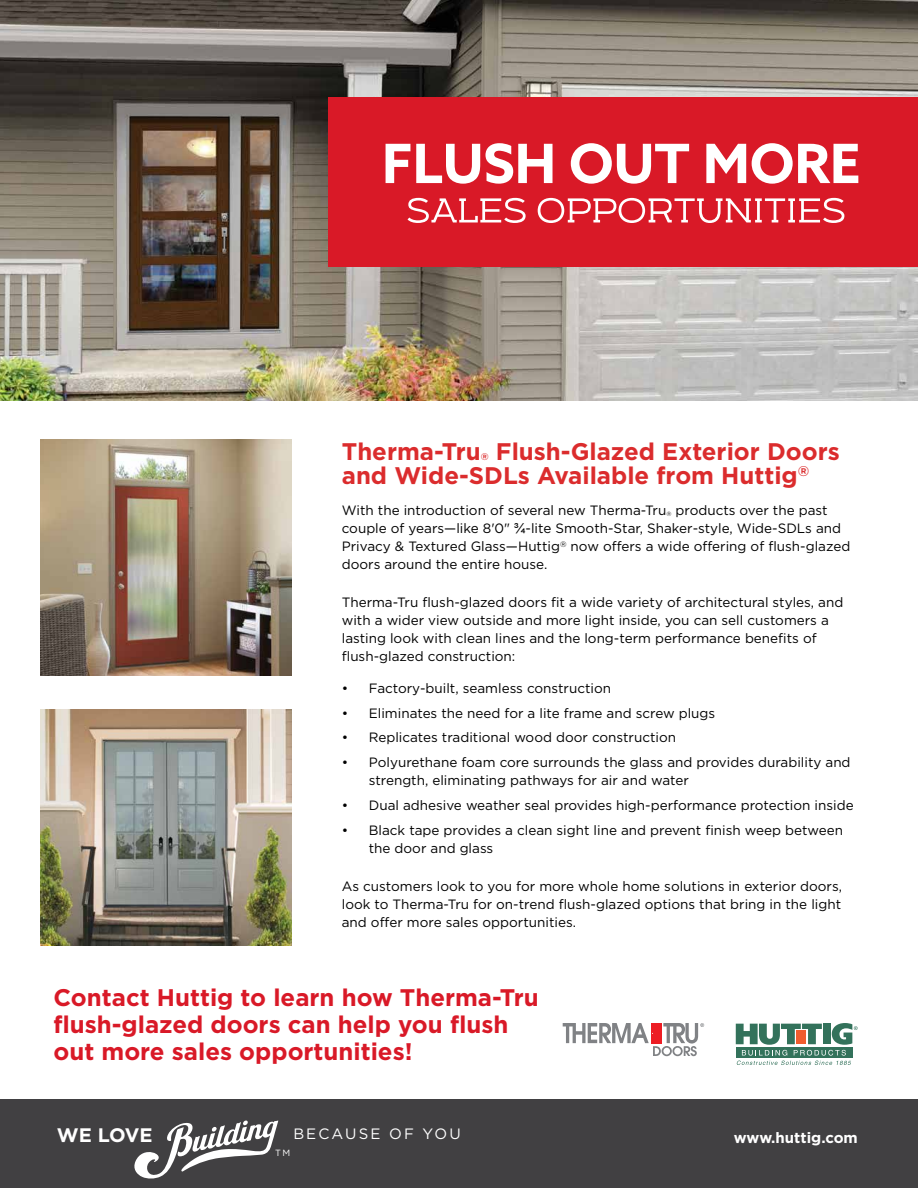
<style>
.page{position:relative;width:918px;height:1188px;background:#fff}
.page>*{position:absolute;margin:0;border:0;box-sizing:border-box;transform-origin:0 0}
.t1{font:700 24px/27px "Gotham";color:#d91927}
.t2{font:700 24px/24px "Gotham";color:#db2c2d}
.t3{font:700 19.5px "Gotham";letter-spacing:-.02em;color:#fff}
.t4{font:700 15px "Gotham";color:#fff}
.t5{font:15px "Gotham";letter-spacing:.14em;color:#fff}
.t6{font:13.5px/18px "Gotham";color:#000}
.t7{font:700 9.6px "Gotham";color:#db2c2d}
.t8{font:9px "Gotham";color:#fff}
.s1{font-size:6.15px}
.s2{font-family:"Arial"}
</style>
<div class="page">
<img style="left:0;top:0;width:918px;height:400px">
<div style="left:328px;top:97px;width:590px;height:170px;background:#d91927"></div>
<div style="left:0;top:1099px;width:918px;height:89px;background:#414042"></div>
<svg style="left:134px;top:1120px;width:144px;height:59px"></svg>
<svg style="left:736px;top:1023px;width:122px;height:42px"></svg>
<svg style="left:563px;top:1023px;width:141px;height:33px"></svg>
<svg style="left:386px;top:144px;width:24px;height:39px"></svg>
<svg style="left:416px;top:144px;width:64px;height:40px"></svg>
<svg style="left:486px;top:143px;width:67px;height:41px"></svg>
<svg style="left:571px;top:143px;width:118px;height:41px"></svg>
<svg style="left:706px;top:144px;width:40px;height:39px"></svg>
<svg style="left:752px;top:143px;width:106px;height:41px"></svg>
<svg style="left:408px;top:198px;width:118px;height:25px"></svg>
<svg style="left:538px;top:198px;width:306px;height:25px"></svg>
<img style="left:40px;top:710px;width:252px;height:236px">
<img style="left:40px;top:440px;width:252px;height:235px">
<h1 class="t2" style="left:342px;top:438px;width:140px">Therma-Tru</h1>
<p class="t7" style="left:481px;top:451px;width:9px">®</p>
<h1 class="t2" style="left:342px;top:438px;width:500px;text-indent:154px">Flush-Glazed Exterior Doors and Wide-SDLs Available from Huttig<sup>®</sup></h1>
<p class="t6" style="left:342px;top:501px;width:510px">With the introduction of several new Therma-Tru<span class="s1">®</span> products over the past couple of years—like 8'0" <span class="s2">¾</span>-lite Smooth-Star, Shaker-style, Wide-SDLs and Privacy &amp; Textured Glass—Huttig<sup>®</sup> now offers a wide offering of flush-glazed doors around the entire house.</p>
<p class="t6" style="left:342px;top:593px;width:503px">Therma-Tru flush-glazed doors fit a wide variety of architectural styles, and with a wider view outside and more light inside, you can sell customers a lasting look with clean lines and the long-term performance benefits of flush-glazed construction:</p>
<p class="t6" style="left:342px;top:679px;width:271px">• Factory-built, seamless construction</p>
<p class="t6" style="left:342px;top:704px;width:375px">• Eliminates the need for a lite frame and screw plugs</p>
<p class="t6" style="left:342px;top:728px;width:336px">• Replicates traditional wood door construction</p>
<p class="t6" style="left:369px;top:753px;width:483px;text-indent:-27px">• Polyurethane foam core surrounds the glass and provides durability and strength, eliminating pathways for air and water</p>
<p class="t6" style="left:342px;top:796px;width:513px">• Dual adhesive weather seal provides high-performance protection inside</p>
<p class="t6" style="left:369px;top:820px;width:476px;text-indent:-27px">• Black tape provides a clean sight line and prevent finish weep between the door and glass</p>
<p class="t6" style="left:342px;top:877px;width:502px;text-align:justify">As customers look to you for more whole home solutions in exterior doors, look to Therma-Tru for on-trend flush-glazed options that bring in the light and offer more sales opportunities.</p>
<h1 class="t1" style="left:53px;top:983px;width:487px">Contact Huttig to learn how Therma-Tru flush-glazed doors can help you flush out more sales opportunities!</h1>
<h2 class="t3" style="left:57px;top:1124px;width:97px">WE LOVE</h2>
<p class="t5" style="left:293px;top:1126px;width:169px">BECAUSE OF YOU</p>
<p class="t4" style="left:734px;top:1129px;width:126px">www.huttig.com</p>
<p class="t8" style="left:275px;top:1148px;width:16px">TM</p>
</div>
